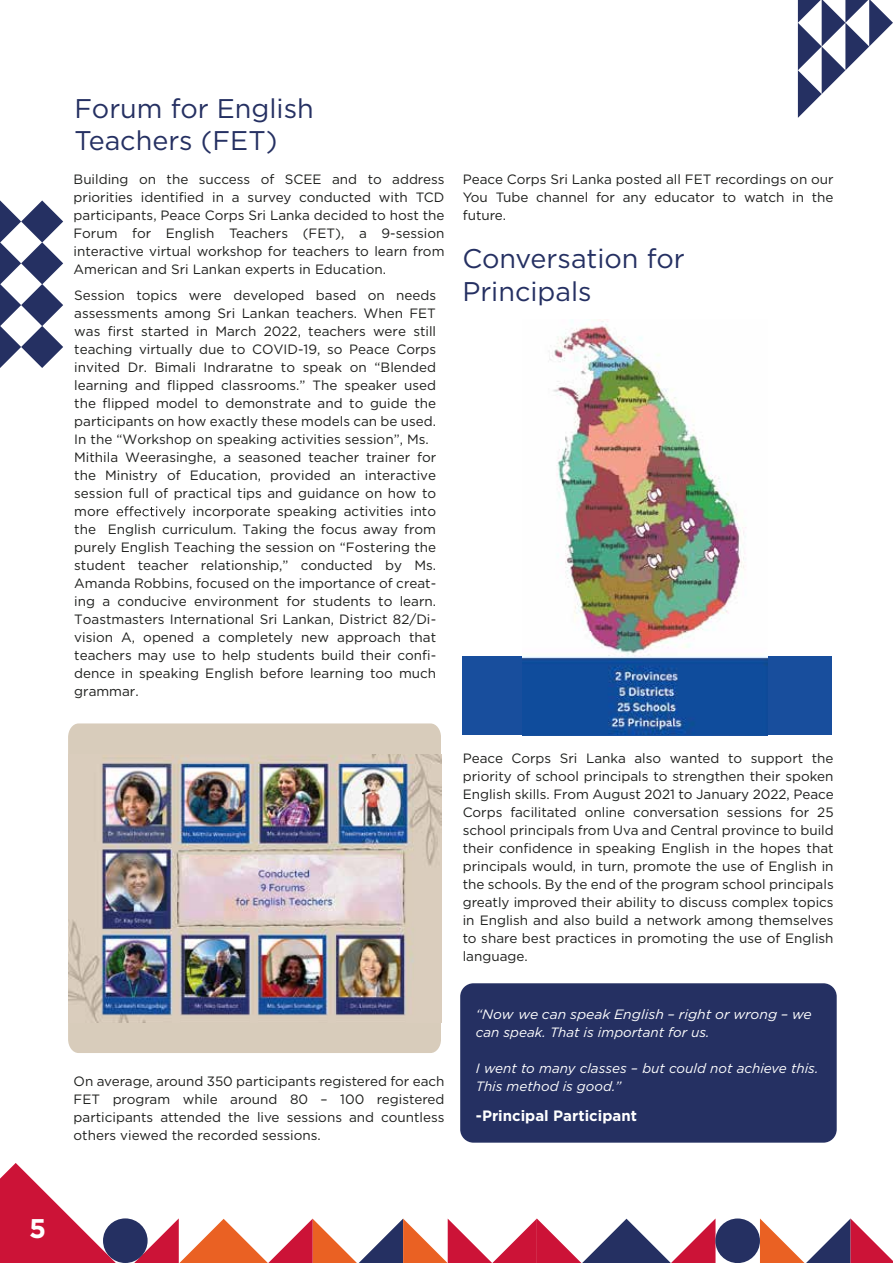
<style>
.page{position:relative;width:893px;height:1263px;background:#fff}
.page>*{position:absolute;margin:0;border:0;box-sizing:border-box;transform-origin:0 0}
.t1{font:27px/32.4px "Gotham";color:#253062}
.t2{font:700 27px "Gotham";color:#fff}
.t3{font:700 15px "Gotham";color:#fff}
.t4{font:13.5px/18px "Gotham";color:#1d1e1c;text-align:justify}
.t5{font:italic 13.5px/18px "Gotham";color:#fff}
</style>
<div class="page">
<div style="left:462px;top:656px;width:370px;height:79px;background:#184e9d"></div>
<svg style="left:798px;top:0;width:95px;height:118px"></svg>
<svg style="left:0;top:200px;width:63px;height:168px"></svg>
<div style="left:68px;top:723px;width:373px;height:330px;background:#d8ccbb"></div>
<img style="left:68px;top:754px;width:373px;height:268px">
<div style="left:460px;top:983px;width:377px;height:160px;background:#253062;border-radius:13px"></div>
<svg style="left:0;top:1163px;width:116px;height:100px"></svg>
<svg style="left:760px;top:1218px;width:133px;height:45px"></svg>
<div style="left:715px;top:1218px;width:45px;height:45px;background:#253062;border-radius:50%"></div>
<div style="left:103px;top:1218px;width:45px;height:45px;background:#253062;border-radius:50%"></div>
<svg style="left:134px;top:1218px;width:581px;height:45px"></svg>
<img style="left:522px;top:320px;width:246px;height:415px">
<svg style="left:117px;top:506px;width:68px;height:12px"></svg>
<h1 class="t1" style="left:75px;top:91px;width:241px">Forum for English<br>Teachers (FET)</h1>
<p class="t4" style="left:74px;top:170px;width:373px">Building on the success of SCEE and to address priorities identified in a survey conducted with TCD participants, Peace Corps Sri Lanka decided to host the Forum for English Teachers (FET), a 9-session interactive virtual workshop for teachers to learn from American and Sri Lankan experts in Education.</p>
<p class="t4" style="left:74px;top:286px;width:364px;text-align:left">Session topics were developed based on needs assessments among Sri Lankan teachers. When FET was first started in March 2022, teachers were still teaching virtually due to COVID-19, so Peace Corps invited Dr. Bimali Indraratne to speak on “Blended learning and flipped classrooms.” The speaker used the flipped model to demonstrate and to guide the participants on how exactly these models can be used.<br>In the “Workshop on speaking activities session”, Ms.<br>Mithila Weerasinghe, a seasoned teacher trainer for the Ministry of Education, provided an interactive session full of practical tips and guidance on how to more</p>
<p class="t4" style="left:74px;top:502px;width:363px;text-indent:118px">incorporate speaking activities into the English curriculum. Taking the focus away from purely English Teaching the session on “Fostering the student teacher relationship,” conducted by Ms.<br>Amanda Robbins, focused on the importance of creat&shy;ing a conducive environment for students to learn.<br>Toastmasters International Sri Lankan, District 82/Di&shy;vision A, opened a completely new approach that teachers may use to help students build their confi&shy;dence in speaking English before learning too much grammar.</p>
<p class="t4" style="left:463px;top:170px;width:372px">Peace Corps Sri Lanka posted all FET recordings on our You Tube channel for any educator to watch in the future.</p>
<h1 class="t1" style="left:462px;top:242px;width:224px">Conversation for<br>Principals</h1>
<p class="t4" style="left:74px;top:1072px;width:372px">On average, around 350 participants registered for each FET program while around 80 – 100 registered participants attended the live sessions and countless others viewed the recorded sessions.</p>
<p class="t4" style="left:463px;top:749px;width:373px">Peace Corps Sri Lanka also wanted to support the priority of school principals to strengthen their spoken English skills. From August 2021 to January 2022, Peace Corps facilitated online conversation sessions for 25 school principals from Uva and Central province to build their confidence in speaking English in the hopes that principals would, in turn, promote the use of English in the schools. By the end of the program school principals greatly improved their ability to discuss complex topics in English and also build a network among themselves to share best practices in promoting the use of English language.</p>
<p class="t5" style="left:476px;top:1005px;width:337px">“Now we can speak English – right or wrong – we can speak. That is important for us.</p>
<p class="t5" style="left:476px;top:1059px;width:344px">I went to many classes – but could not achieve this.<br>This method is good.”</p>
<p class="t3" style="left:476px;top:1105px;width:163px">-Principal Participant</p>
<h1 class="t2" style="left:29px;top:1210px;width:19px">5</h1>
</div>
